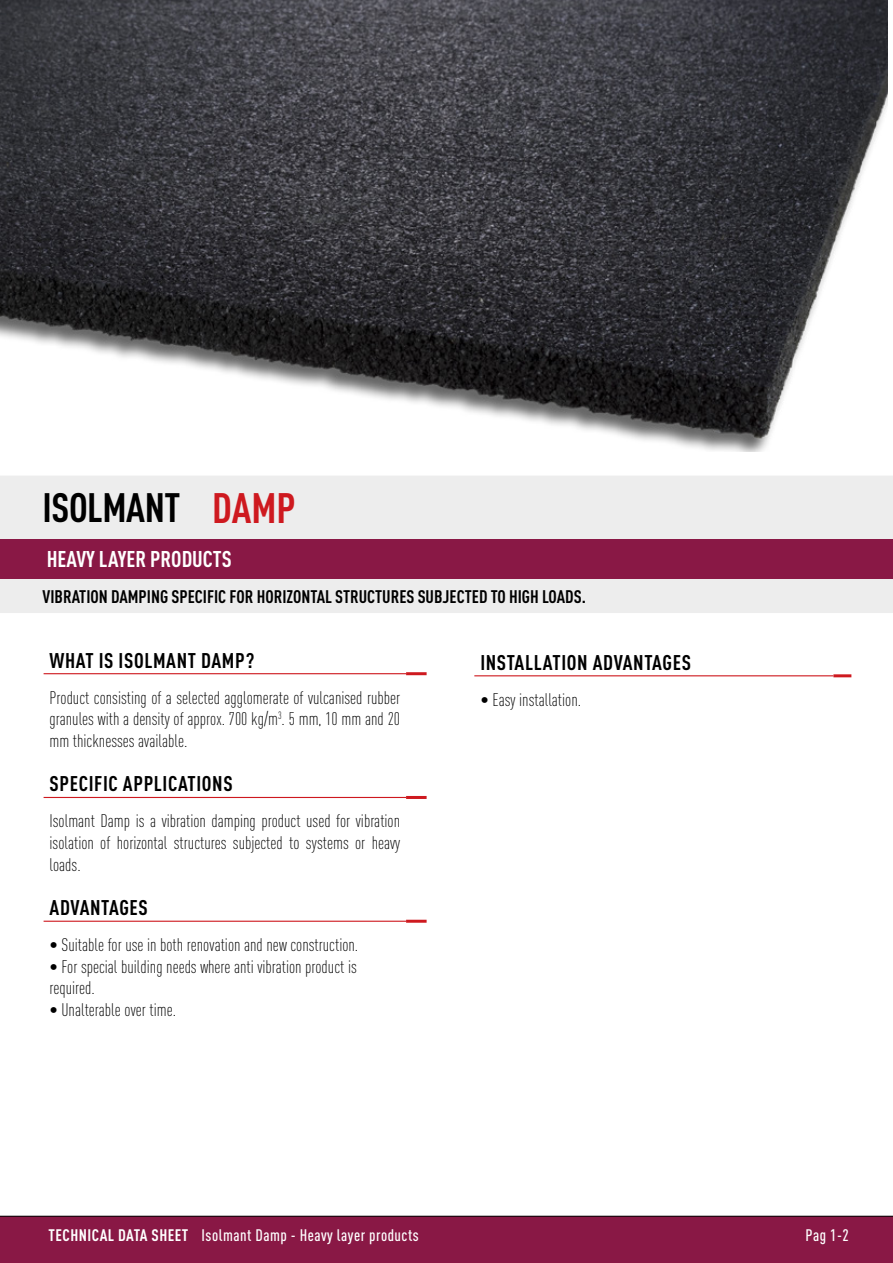
<style>
.page{position:relative;width:893px;height:1263px;background:#fff}
.page>*{position:absolute;margin:0;border:0;box-sizing:border-box;transform-origin:0 0}
.t1{font:700 40.5px "DIN Cond";letter-spacing:-.01em;color:#000}
.t2{font:700 22.5px "DIN Cond";color:#fff}
.t3{font:700 21px "DIN Cond";letter-spacing:.03em;color:#000}
.t4{font:300 18px/21.6px "DIN Cond";color:#000;text-align:justify}
.t5{font:700 18px "DIN Cond";color:#000}
.t6{font:500 16.5px "DIN Cond";letter-spacing:.03em;color:#fff}
.s1{font-size:42px;color:#ce191f}
.s2{font-weight:700}
</style>
<div class="page">
<div style="left:0;top:1216px;width:893px;height:47px;background:#891845"></div>
<hr style="left:0;top:1216px;width:893px;height:1px;background:#000">
<hr style="left:44px;top:673px;width:362px;height:1px;background:#ce191f">
<hr style="left:406px;top:796px;width:21px;height:3px;background:#ce191f">
<hr style="left:44px;top:797px;width:362px;height:1px;background:#ce191f">
<hr style="left:406px;top:672px;width:21px;height:3px;background:#ce191f">
<hr style="left:406px;top:920px;width:21px;height:3px;background:#ce191f">
<hr style="left:44px;top:921px;width:362px;height:1px;background:#ce191f">
<hr style="left:892px;top:1067px;width:1px;height:128px;background:#ce191f">
<img style="left:0;top:0;width:887px;height:452px">
<hr style="left:833px;top:674px;width:18px;height:3px;background:#ce191f">
<hr style="left:474px;top:675px;width:359px;height:1px;background:#ce191f">
<div style="left:0;top:476px;width:893px;height:137px;background:#ededed"></div>
<div style="left:0;top:539px;width:893px;height:40px;background:#891845"></div>
<h1 class="t1" style="left:43px;top:483px;width:255px">ISOLMANT <span class="s1">DAMP</span></h1>
<p class="t2" style="left:47px;top:545px;width:186px">HEAVY LAYER PRODUCTS</p>
<p class="t5" style="left:43px;top:586px;width:545px">VIBRATION DAMPING SPECIFIC FOR HORIZONTAL STRUCTURES SUBJECTED TO HIGH LOADS.</p>
<p class="t3" style="left:50px;top:647px;width:206px">WHAT IS ISOLMANT DAMP?</p>
<p class="t4" style="left:50px;top:686px;width:352px">Product consisting of a selected agglomerate of vulcanised rubber granules with a density of approx. 700 kg/m<sup>3</sup>. 5 mm, 10 mm and 20 mm thicknesses available.</p>
<p class="t3" style="left:50px;top:771px;width:185px">SPECIFIC APPLICATIONS</p>
<p class="t4" style="left:50px;top:810px;width:352px">Isolmant Damp is a vibration damping product used for vibration isolation of horizontal structures subjected to systems or heavy loads.</p>
<p class="t3" style="left:50px;top:895px;width:100px">ADVANTAGES</p>
<p class="t4" style="left:50px;top:934px;width:310px">• Suitable for use in both renovation and new construction.</p>
<p class="t4" style="left:50px;top:955px;width:309px">• For special building needs where anti vibration product is required.</p>
<p class="t4" style="left:50px;top:999px;width:128px">• Unalterable over time.</p>
<p class="t3" style="left:480px;top:649px;width:212px">INSTALLATION ADVANTAGES</p>
<p class="t4" style="left:480px;top:688px;width:102px">• Easy installation.</p>
<p class="t6" style="left:49px;top:1226px;width:372px"><span class="s2">TECHNICAL DATA SHEET</span> Isolmant Damp - Heavy layer products</p>
<p class="t6" style="left:806px;top:1226px;width:45px">Pag 1-2</p>
</div>
